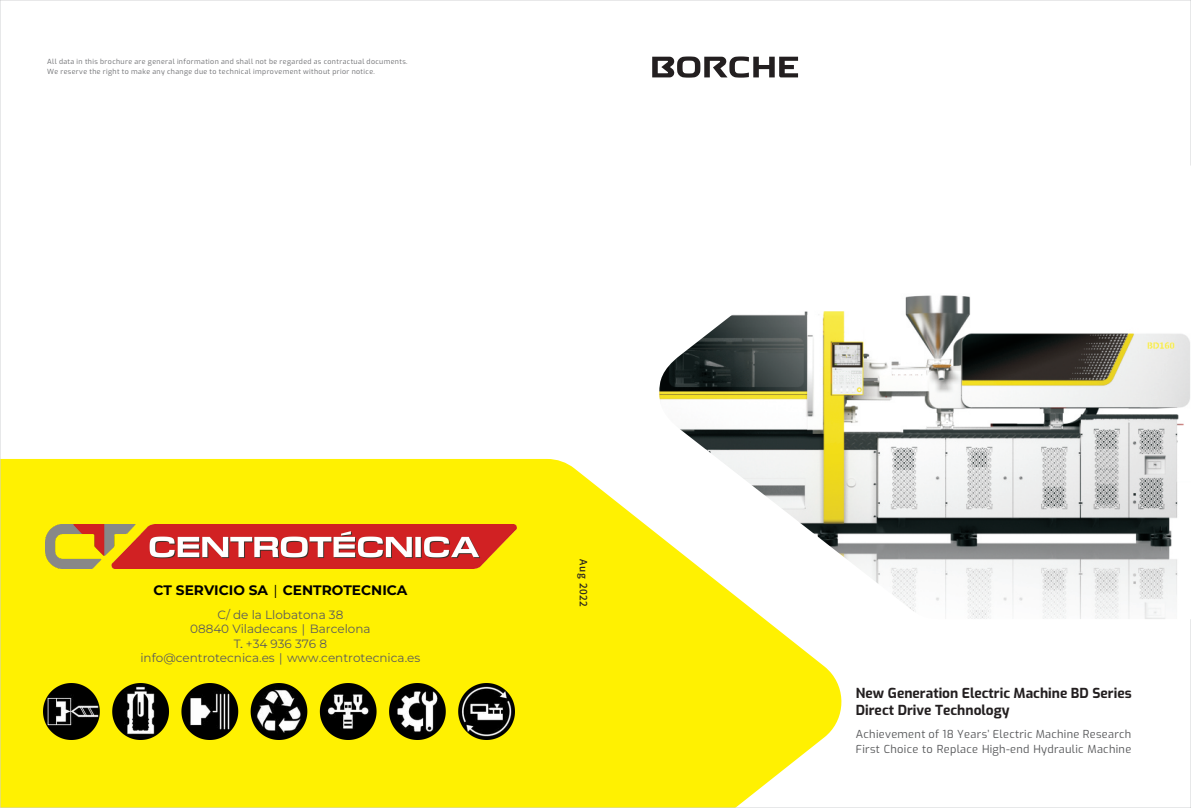
<style>
.page{position:relative;width:1191px;height:808px;background:#fff}
.page>*{position:absolute;margin:0;border:0;box-sizing:border-box;transform-origin:0 0}
.t1{font:700 13.7px/17.4px "Exo";color:#231f20}
.t2{font:700 13.7px "Montserrat";color:#000}
.t3{font:12px/14.4px "Montserrat";color:#5b5b5b;text-align:center}
.t4{font:11px/15.4px "Exo";letter-spacing:.025em;color:#57585a}
.t5{font:10px "Source Han Sans CN";letter-spacing:.045em;color:#231f20}
.t6{font:7px/9.8px "Exo";letter-spacing:.055em;color:#6c6d70}
.s1{font-family:"Calibri"}
</style>
<div class="page">
<div style="left:2px;top:459px;width:840px;height:347px;background:#fff101"></div>
<svg style="left:652px;top:56px;width:146px;height:22px"></svg>
<svg style="left:946px;top:295px;width:244px;height:324px"></svg>
<img style="left:659px;top:295px;width:287px;height:324px">
<img style="left:45px;top:525px;width:471px;height:43px">
<img style="left:44px;top:683px;width:470px;height:57px">
<p class="t6" style="left:47px;top:56px;width:362px">All data in this brochure are general information and shall not be regarded as contractual documents.<br>We reserve the right to make any change due to technical improvement without prior notice.</p>
<h1 class="t2" style="left:153px;top:581px;width:255px">CT SERVICIO SA <span class="s1">│</span> CENTROTECNICA</h1>
<h2 class="t3" style="left:140px;top:607px;width:281px">C/ de la Llobatona 38<br>08840 Viladecans <span class="s1">│</span> Barcelona<br>T. +34 936 376 8<br>info@centrotecnica.es <span class="s1">│</span> www.centrotecnica.es</h2>
<h3 class="t5" style="left:588px;top:559px;width:49px;rotate:90deg">Aug 2022</h3>
<h1 class="t1" style="left:856px;top:685px;width:277px">New Generation Electric Machine BD Series<br>Direct Drive Technology</h1>
<h3 class="t4" style="left:856px;top:727px;width:277px">Achievement of 18 Years’ Electric Machine Research<br>First Choice to Replace High-end Hydraulic Machine</h3>
</div>
